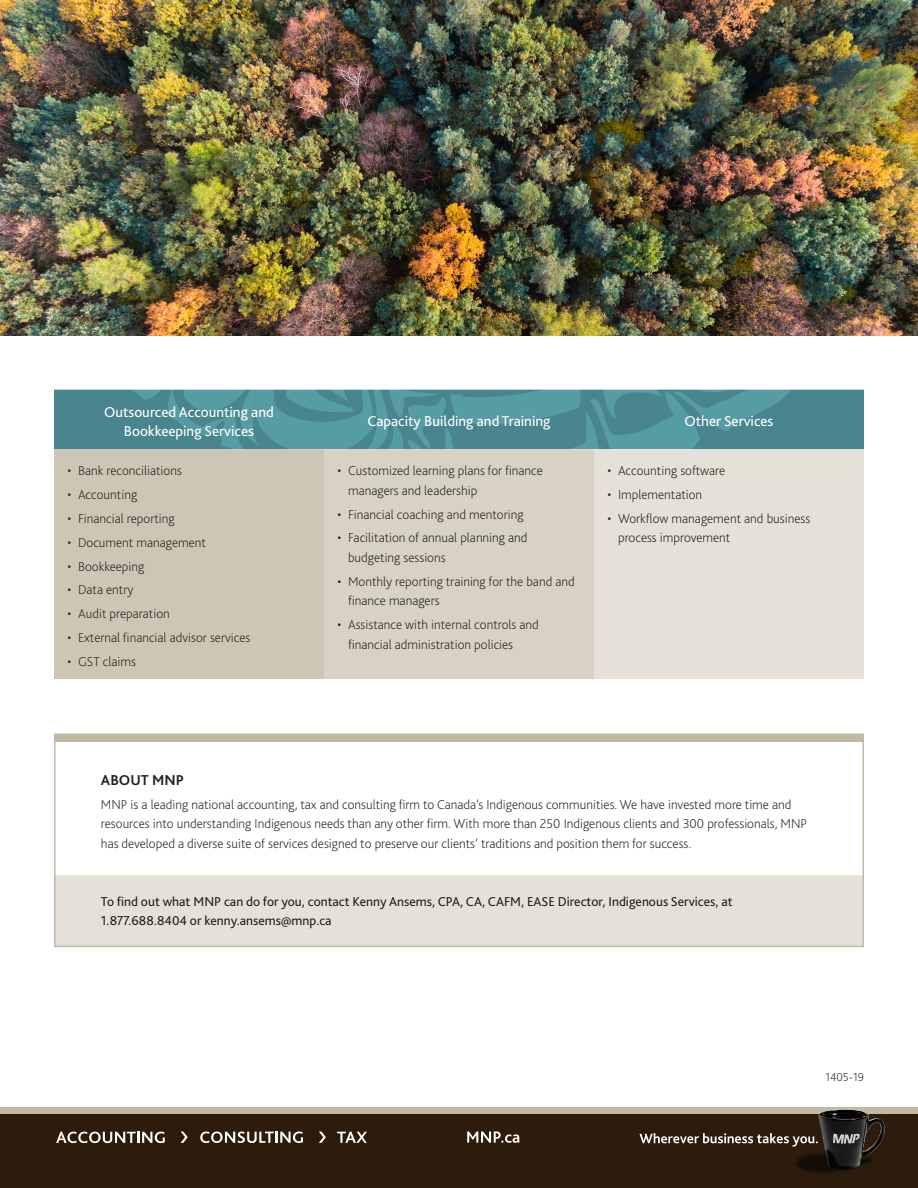
<style>
.page{position:relative;width:918px;height:1188px;background:#fff}
.page>*{position:absolute;margin:0;border:0;box-sizing:border-box;transform-origin:0 0}
.t1{font:15px/19.5px "Bliss 2";color:#fff;text-align:center}
.t2{font:700 15px "Bliss 2";color:#231f20}
.t3{font:200 13.5px/19.5px "Bliss 2";color:#231f20}
.t4{font:13.5px/19.5px "Bliss 2";color:#231f20}
.t5{font:200 12px "Bliss 2";color:#231f20}
</style>
<div class="page">
<div style="left:0;top:1107px;width:918px;height:20px;background:#c2b8a6"></div>
<div style="left:0;top:1114px;width:918px;height:74px;background:#2d1c0c"></div>
<svg style="left:467px;top:1132px;width:52px;height:11px"></svg>
<svg style="left:56px;top:1132px;width:109px;height:11px"></svg>
<svg style="left:200px;top:1132px;width:103px;height:11px"></svg>
<svg style="left:337px;top:1132px;width:30px;height:11px"></svg>
<svg style="left:181px;top:1132px;width:7px;height:11px"></svg>
<svg style="left:319px;top:1132px;width:7px;height:11px"></svg>
<img style="left:639px;top:1109px;width:246px;height:64px">
<img style="left:0;top:0;width:918px;height:336px">
<div style="left:54px;top:450px;width:270px;height:229px;background:#cdc6b5"></div>
<div style="left:324px;top:450px;width:270px;height:229px;background:#d7d2c4"></div>
<div style="left:594px;top:450px;width:270px;height:229px;background:#e5e1d8"></div>
<svg style="left:55px;top:390px;width:809px;height:60px;background:#4f8f97"></svg>
<div style="left:55px;top:734px;width:809px;height:8px;background:#c2b8a6"></div>
<div style="left:55px;top:876px;width:808px;height:71px;background:#e5e1d8"></div>
<div style="left:54px;top:734px;width:810px;height:213px;border:2px solid #c2b8a6"></div>
<p class="t1" style="left:104px;top:402px;width:171px">Outsourced Accounting and<br>Bookkeeping Services</p>
<p class="t1" style="left:368px;top:411px;width:184px">Capacity Building and Training</p>
<p class="t1" style="left:684px;top:411px;width:91px">Other Services</p>
<p class="t3" style="left:68px;top:461px;width:116px">• Bank reconciliations</p>
<p class="t3" style="left:68px;top:485px;width:71px">• Accounting</p>
<p class="t3" style="left:68px;top:508px;width:109px">• Financial reporting</p>
<p class="t3" style="left:68px;top:532px;width:140px">• Document management</p>
<p class="t3" style="left:68px;top:556px;width:78px">• Bookkeeping</p>
<p class="t3" style="left:68px;top:580px;width:67px">• Data entry</p>
<p class="t3" style="left:68px;top:604px;width:104px">• Audit preparation</p>
<p class="t3" style="left:68px;top:627px;width:184px">• External financial advisor services</p>
<p class="t3" style="left:68px;top:651px;width:70px">• GST claims</p>
<p class="t3" style="left:348px;top:461px;width:196px;text-indent:-11px">• Customized learning plans for finance managers and leadership</p>
<p class="t3" style="left:338px;top:504px;width:188px">• Financial coaching and mentoring</p>
<p class="t3" style="left:348px;top:528px;width:181px;text-indent:-11px">• Facilitation of annual planning and budgeting sessions</p>
<p class="t3" style="left:348px;top:571px;width:228px;text-indent:-11px">• Monthly reporting training for the band and finance managers</p>
<p class="t3" style="left:348px;top:615px;width:192px;text-indent:-11px">• Assistance with internal controls and financial administration policies</p>
<p class="t3" style="left:608px;top:461px;width:119px">• Accounting software</p>
<p class="t3" style="left:608px;top:485px;width:96px">• Implementation</p>
<p class="t3" style="left:618px;top:508px;width:194px;text-indent:-11px">• Workflow management and business process improvement</p>
<p class="t2" style="left:101px;top:771px;width:84px">ABOUT MNP</p>
<p class="t3" style="left:101px;top:794px;width:708px">MNP is a leading national accounting, tax and consulting firm to Canada’s Indigenous communities. We have invested more time and resources into understanding Indigenous needs than any other firm. With more than 250 Indigenous clients and 300 professionals, MNP has developed a diverse suite of services designed to preserve our clients’ traditions and position them for success.</p>
<p class="t4" style="left:101px;top:891px;width:633px">To find out what MNP can do for you, contact Kenny Ansems, CPA, CA, CAFM, EASE Director, Indigenous Services, at<br>1.877.688.8404 or kenny.ansems@mnp.ca</p>
<p class="t5" style="left:825px;top:1070px;width:40px">1405-19</p>
</div>
